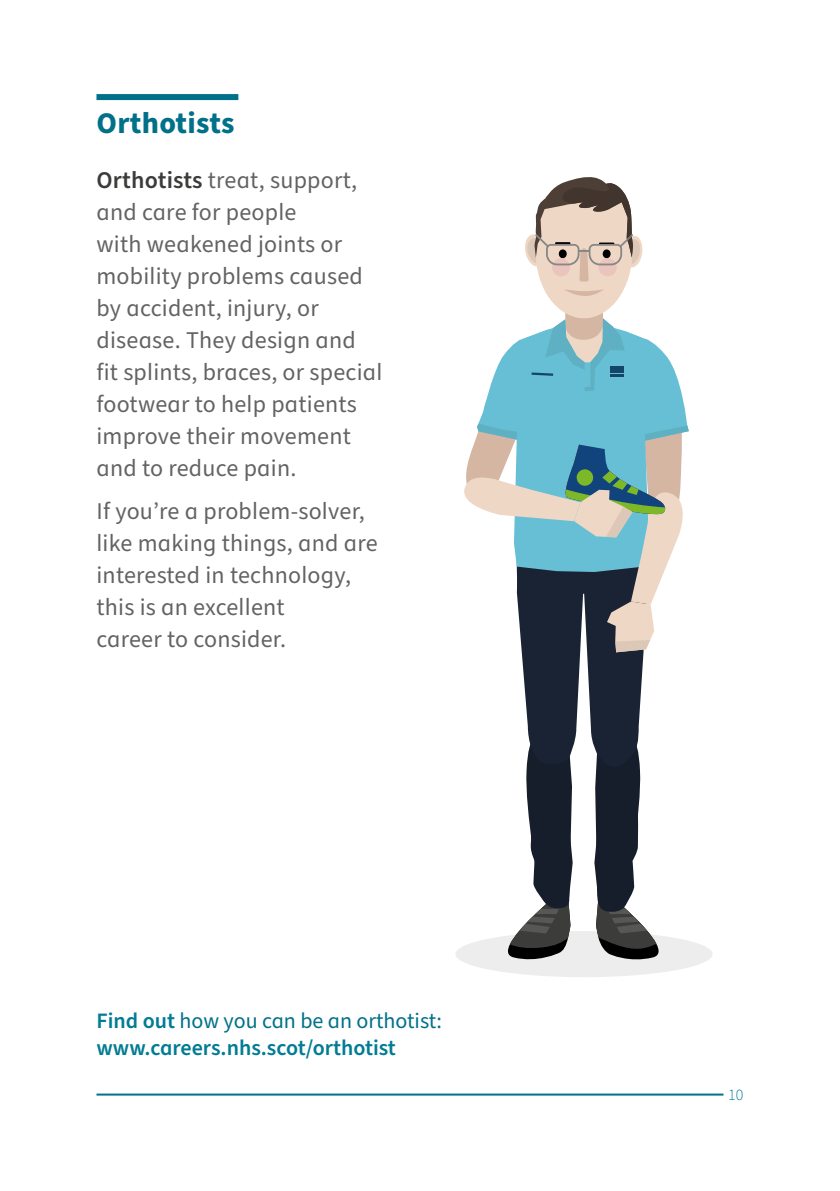
<style>
.page{position:relative;width:840px;height:1191px;background:#fff}
.page>*{position:absolute;margin:0;border:0;box-sizing:border-box;transform-origin:0 0}
.t1{font:700 30px "Source Sans Pro";letter-spacing:.01em;color:#007188}
.t2{font:24px/32px "Source Sans Pro";letter-spacing:.01em;color:#646363}
.t3{font:600 22px/26.4px "Source Sans Pro";color:#007c93}
.t4{font:300 16px "Source Sans Pro";color:#007c93}
.s1{font-weight:600;color:#3c3c3b}
.s2{font-weight:400;color:#007188}
</style>
<div class="page">
<hr style="left:96px;top:1093px;width:627px;height:2px;background:#007188">
<div style="left:96px;top:94px;width:142px;height:6px;background:#007188"></div>
<div style="left:455px;top:931px;width:257px;height:46px;background:#ededed;border-radius:50%"></div>
<svg style="left:457px;top:177px;width:232px;height:783px"></svg>
<p class="t1" style="left:96px;top:102px;width:139px">Orthotists</p>
<p class="t2" style="left:96px;top:164px;width:287px"><span class="s1">Orthotists</span> treat, support, and care for people<br>with weakened joints or mobility problems caused by accident, injury, or disease. They design and fit splints, braces, or special footwear to help patients improve their movement and to reduce pain.</p>
<p class="t2" style="left:96px;top:496px;width:282px">If you’re a problem-solver, like making things, and are interested in technology, this is an excellent<br>career to consider.</p>
<p class="t3" style="left:96px;top:1008px;width:347px">Find out <span class="s2">how you can be an orthotist: </span>www.careers.nhs.scot/orthotist</p>
<p class="t4" style="left:727px;top:1083px;width:17px">10</p>
</div>
